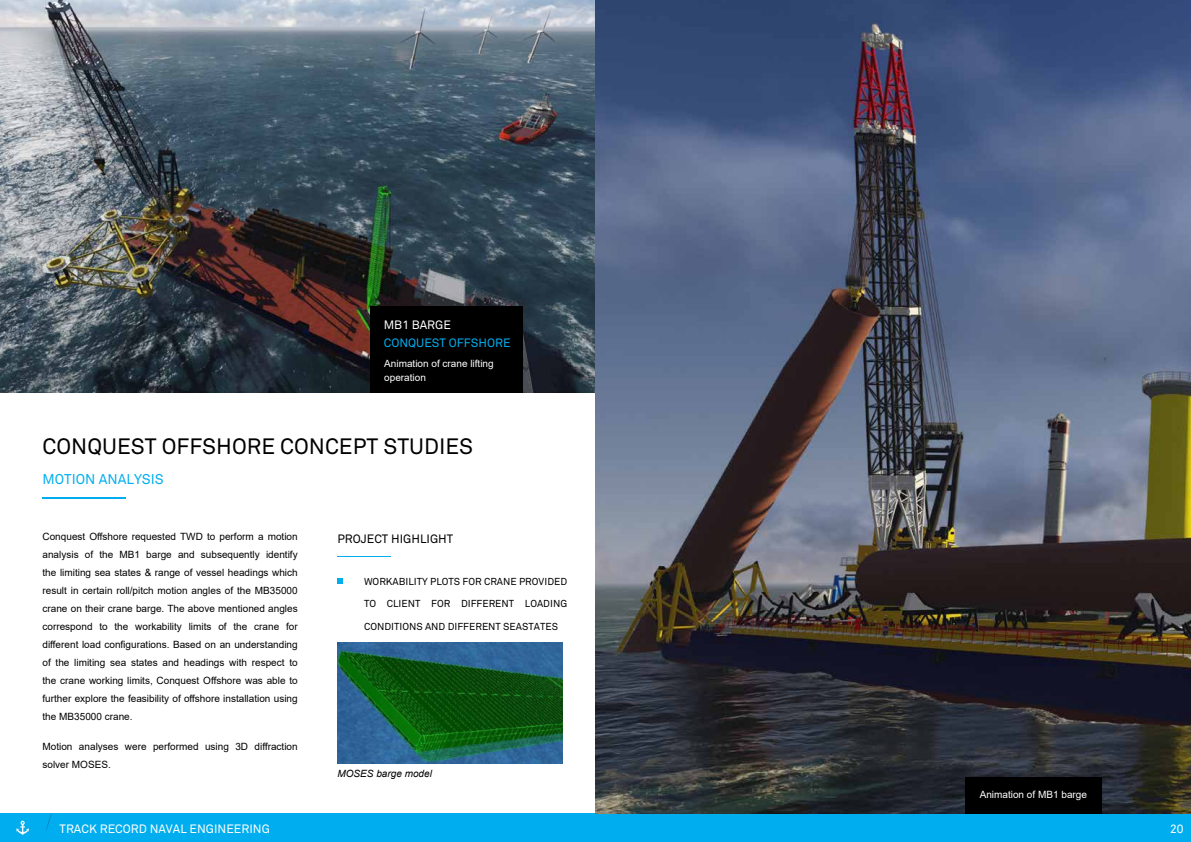
<style>
.page{position:relative;width:1191px;height:842px;background:#fff}
.page>*{position:absolute;margin:0;border:0;box-sizing:border-box;transform-origin:0 0}
.t1{font:22px "Akkurat";color:#000}
.t2{font:14px "Akkurat";color:#00aeef}
.t3{font:12px "Akkurat";color:#fff}
.t4{font:12px "Akkurat";color:#000}
.t5{font:12px "Akkurat";color:#00aeef}
.t6{font:12px "Utsaah";color:#fff}
.t7{font:10px/18px "Arial";color:#000;text-align:justify}
.t8{font:10px "Akkurat";color:#000}
.t9{font:10px/14px "Arial";color:#fff}
.t10{font:italic 10px "Arial";color:#000}
</style>
<div class="page">
<div style="left:595px;top:814px;width:596px;height:28px;background:#00aeef"></div>
<div style="left:0;top:814px;width:595px;height:28px;background:#00aeef"></div>
<svg style="left:46px;top:814px;width:6px;height:16px"></svg>
<svg style="left:17px;top:821px;width:12px;height:14px"></svg>
<hr style="left:337px;top:556px;width:54px;height:1px;background:#00aeef">
<svg style="left:337px;top:578px;width:6px;height:6px"></svg>
<img style="left:338px;top:643px;width:224px;height:121px">
<img style="left:0;top:0;width:595px;height:393px">
<div style="left:370px;top:306px;width:153px;height:87px;background:#000"></div>
<hr style="left:43px;top:497px;width:83px;height:2px;background:#00aeef">
<img style="left:595px;top:0;width:596px;height:814px">
<div style="left:965px;top:777px;width:136px;height:37px;background:#000"></div>
<p class="t3" style="left:384px;top:318px;width:69px">MB1 BARGE</p>
<p class="t5" style="left:384px;top:336px;width:128px">CONQUEST OFFSHORE</p>
<p class="t9" style="left:384px;top:356px;width:111px">Animation of crane lifting operation</p>
<p class="t6" style="left:384px;top:370px;width:32px">concept</p>
<h1 class="t1" style="left:43px;top:434px;width:432px">CONQUEST OFFSHORE CONCEPT STUDIES</h1>
<h2 class="t2" style="left:43px;top:471px;width:123px">MOTION ANALYSIS</h2>
<p class="t7" style="left:43px;top:528px;width:257px">Conquest Offshore requested TWD to perform a motion analysis of the MB1 barge and subsequently identify the limiting sea states &amp; range of vessel headings which result in certain roll/pitch motion angles of the MB35000 crane on their crane barge. The above mentioned angles correspond to the workability limits of the crane for different load configurations. Based on an understanding of the limiting sea states and headings with respect to the crane working limits, Conquest Offshore was able to further explore the feasibility of offshore installation using the MB35000 crane.</p>
<p class="t7" style="left:43px;top:738px;width:257px">Motion analyses were performed using 3D diffraction solver MOSES.</p>
<p class="t3" style="left:60px;top:821px;width:212px">TRACK RECORD NAVAL ENGINEERING</p>
<p class="t4" style="left:337px;top:532px;width:117px">PROJECT HIGHLIGHT</p>
<p class="t8" style="left:364px;top:575px;width:205px">WORKABILITY PLOTS FOR CRANE PROVIDED</p>
<p class="t8" style="left:364px;top:598px;width:205px">TO CLIENT FOR DIFFERENT LOADING</p>
<p class="t8" style="left:364px;top:620px;width:195px">CONDITIONS AND DIFFERENT SEASTATES</p>
<p class="t10" style="left:337px;top:767px;width:96px">MOSES barge model</p>
<p class="t9" style="left:979px;top:787px;width:109px">Animation of MB1 barge</p>
<p class="t3" style="left:1170px;top:821px;width:15px">20</p>
</div>
